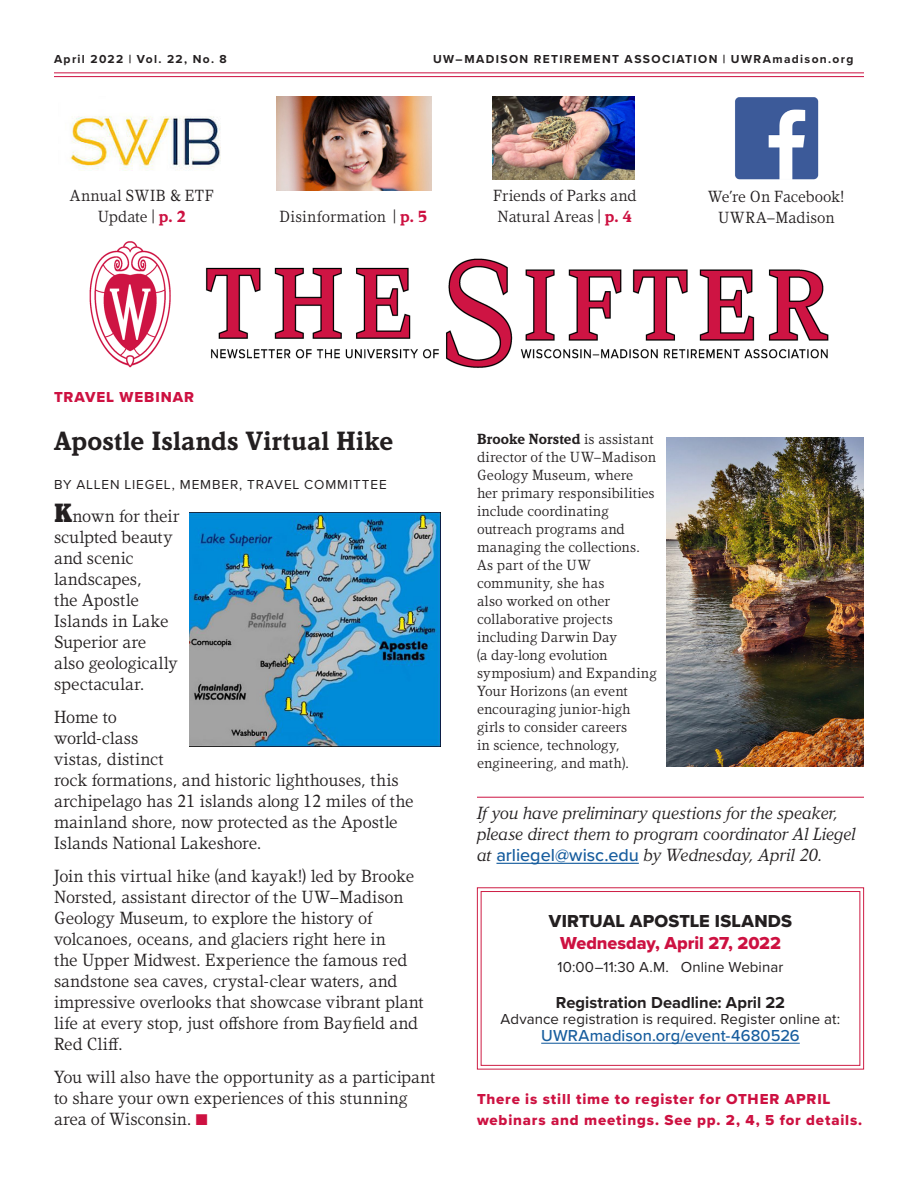
<style>
.page{position:relative;width:918px;height:1188px;background:#fff}
.page>*{position:absolute;margin:0;border:0;box-sizing:border-box;transform-origin:0 0}
.HED3-KandalBold-18-1{font:700 27px "Kandal";letter-spacing:.015em;color:#231f20}
.BYLINE-ProximaReg-9{font:18px/21px "Kandal";color:#231f20}
.FOLLOW-KandalBookIta{font:italic 18px/21px "Kandal";letter-spacing:-.005em;color:#231f20}
.HED3-KandalBold-18-1-2{font:18px/22.5px "Proxima Nova Extrabld";color:#cd1141;text-align:center}
.REFER-Kandal-Book-11{font:16.5px/21px "Kandal";letter-spacing:.01em;color:#231f20}
.hyperlink_style{font:500 16.5px "Proxima Nova";letter-spacing:.005em;color:#175d9e}
.TEXT-KandalBook-12-1{font:700 16.5px "Proxima Nova";color:#231f20}
.CAPTION-KandalBold-1{font:15px/18px "Kandal";letter-spacing:.005em;color:#231f20}
.KICKER-ProximaBlk-Re{font:15px/21px "Proxima Nova Extrabld";letter-spacing:.055em;color:#cd1141}
.HED3-KandalBold-18-1-3{font:15px "Proxima Nova";letter-spacing:.005em;color:#231f20}
.BYLINE-ProximaReg-9-2{font:13.5px "Proxima Nova";letter-spacing:.065em;color:#231f20}
.t1{font:700 12px "Proxima Nova";letter-spacing:.115em;color:#231f20}
.s1{font-weight:700;color:#cd1141}
.s2{font-weight:900;font-size:27px}
.s3{color:#cd1141}
.s4{font-weight:700}
.s5{font-family:"Proxima Nova";font-weight:500;font-style:normal;color:#175d9e}
.s6{color:#231f20}
</style>
<div class="page">
<img style="left:735px;top:97px;width:83px;height:83px">
<img style="left:89px;top:241px;width:740px;height:127px">
<hr style="left:54px;top:72px;width:810px;height:1px;background:#cd1141">
<hr style="left:54px;top:76px;width:810px;height:1px;background:#cd1141">
<svg style="left:477px;top:887px;width:387px;height:183px"></svg>
<div style="left:481px;top:891px;width:379px;height:175px;border:1px solid #cf1e45"></div>
<img style="left:666px;top:438px;width:198px;height:328px">
<img style="left:276px;top:96px;width:156px;height:94px">
<img style="left:70px;top:116px;width:150px;height:55px">
<img style="left:492px;top:96px;width:142px;height:84px">
<img style="left:189px;top:513px;width:251px;height:234px">
<hr style="left:477px;top:797px;width:387px;height:1px;background:#cd1141">
<hr style="left:496px;top:863px;width:143px;height:1px;background:#175d9e">
<p class="t1" style="left:54px;top:51px;width:174px">April 2022 | Vol. 22, No. 8</p>
<p class="t1" style="left:433px;top:51px;width:422px">UW–MADISON RETIREMENT ASSOCIATION | UWRAmadison.org</p>
<p class="REFER-Kandal-Book-11" style="left:70px;top:185px;width:145px;text-align:center">Annual SWIB &amp; ETF<br>Update | <span class="s1">p. 2</span></p>
<p class="REFER-Kandal-Book-11" style="left:279px;top:206px;width:149px">Disinformation | <span class="s1">p. 5</span></p>
<p class="REFER-Kandal-Book-11" style="left:493px;top:185px;width:145px">Friends of Parks and<br>Natural Areas | <span class="s1">p. 4</span></p>
<p class="REFER-Kandal-Book-11" style="left:708px;top:186px;width:138px">We’re On Facebook!</p>
<p class="REFER-Kandal-Book-11" style="left:718px;top:207px;width:118px">UWRA–Madison</p>
<p class="KICKER-ProximaBlk-Re" style="left:54px;top:386px;width:142px">TRAVEL WEBINAR</p>
<p class="HED3-KandalBold-18-1" style="left:54px;top:426px;width:341px">Apostle Islands Virtual Hike</p>
<p class="BYLINE-ProximaReg-9-2" style="left:54px;top:474px;width:334px">BY ALLEN LIEGEL, MEMBER, TRAVEL COMMITTEE</p>
<p class="BYLINE-ProximaReg-9" style="left:54px;top:505px;width:127px"><span class="s2">K</span>nown for their sculpted beauty and scenic landscapes,<br>the Apostle<br>Islands in Lake<br>Superior are also geologically spectacular.</p>
<p class="BYLINE-ProximaReg-9" style="left:54px;top:706px;width:361px">Home to<br>world-class<br>vistas, distinct<br>rock formations, and historic lighthouses, this archipelago has 21 islands along 12 miles of the mainland shore, now protected as the Apostle<br>Islands National Lakeshore.</p>
<p class="BYLINE-ProximaReg-9" style="left:54px;top:865px;width:371px">Join this virtual hike (and kayak!) led by Brooke Norsted, assistant director of the UW–Madison Geology Museum, to explore the history of volcanoes, oceans, and glaciers right here in<br>the Upper Midwest. Experience the famous red sandstone sea caves, crystal-clear waters, and impressive overlooks that showcase vibrant plant life at every stop, just offshore from Bayfield and Red Cliff.</p>
<p class="BYLINE-ProximaReg-9" style="left:54px;top:1066px;width:383px">You will also have the opportunity as a participant to share your own experiences of this stunning area of Wisconsin. <span class="s3">■</span></p>
<p class="CAPTION-KandalBold-1" style="left:477px;top:430px;width:181px"><span class="s4">Brooke Norsted</span> is assistant director of the UW–Madison<br>Geology Museum, where her primary responsibilities include coordinating outreach programs and managing the collections.<br>As part of the UW community, she has<br>also worked on other collaborative projects including Darwin Day<br>(a day-long evolution symposium) and Expanding<br>Your Horizons (an event encouraging junior-high girls to consider careers<br>in science, technology, engineering, and math).</p>
<p class="FOLLOW-KandalBookIta" style="left:477px;top:802px;width:380px">If you have preliminary questions for the speaker, please direct them to program coordinator Al Liegel at <span class="s5">arliegel@wisc.edu</span> by Wednesday, April 20.</p>
<p class="HED3-KandalBold-18-1-2" style="left:549px;top:909px;width:245px"><span class="s6">VIRTUAL APOSTLE ISLANDS<br></span>Wednesday, April 27, 2022</p>
<p class="HED3-KandalBold-18-1-3" style="left:558px;top:956px;width:227px">10:00–11:30 A.M. Online Webinar</p>
<p class="TEXT-KandalBook-12-1" style="left:556px;top:990px;width:231px">Registration Deadline: April 22</p>
<p class="HED3-KandalBold-18-1-3" style="left:501px;top:1008px;width:341px">Advance registration is required. Register online at:</p>
<p class="hyperlink_style" style="left:541px;top:1023px;width:260px">UWRAmadison.org/event-4680526</p>
<p class="KICKER-ProximaBlk-Re" style="left:477px;top:1088px;width:387px">There is still time to register for OTHER APRIL webinars and meetings. See pp. 2, 4, 5 for details.</p>
</div>
